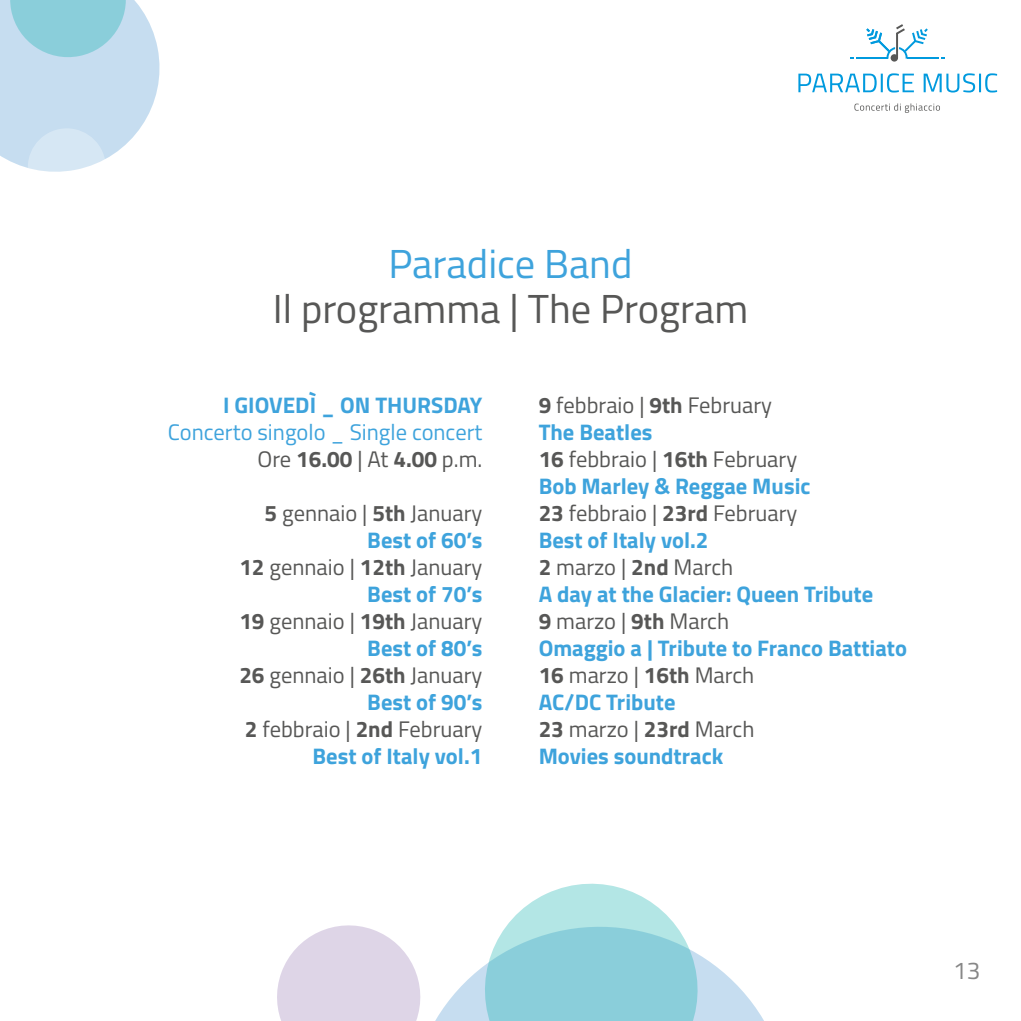
<style>
.page{position:relative;width:1021px;height:1021px;background:#fff}
.page>*{position:absolute;margin:0;border:0;box-sizing:border-box;transform-origin:0 0}
.t1{font:40.5px "Titillium Web";color:#575756}
.t2{font:40.5px "Titillium Web";color:#3ea3dc}
.t3{font:24.3px "Titillium Web";color:#878787}
.t4{font:700 22.5px/27px "Titillium Web";color:#3ea3dc}
.t5{font:22.5px/27px "Titillium Web";color:#575756;text-align:right}
.t6{font:22.5px/27px "Titillium Web";color:#3ea3dc;text-align:right}
.s1{color:#575756}
.s2{font-weight:700;color:#575756}
.s3{font-weight:700}
.s4{font-weight:700;color:#3ea3dc}
.s5{font-weight:400;color:#575756}
</style>
<div class="page">
<svg style="left:890px;top:54px;width:8px;height:8px"></svg>
<hr style="left:855px;top:57px;width:32px;height:2px;background:#009ade">
<svg style="left:866px;top:24px;width:61px;height:35px"></svg>
<hr style="left:906px;top:57px;width:32px;height:2px;background:#009ade">
<svg style="left:854px;top:103px;width:86px;height:10px"></svg>
<svg style="left:798px;top:73px;width:199px;height:19px"></svg>
<svg style="left:436px;top:963px;width:328px;height:57px"></svg>
<svg style="left:470px;top:883px;width:242px;height:137px"></svg>
<svg style="left:277px;top:925px;width:144px;height:95px"></svg>
<svg style="left:0;top:0;width:160px;height:172px;background:#c2dfed"></svg>
<h1 class="t2" style="left:388px;top:234px;width:245px">Paradice Band</h1>
<h1 class="t1" style="left:273px;top:279px;width:477px">Il programma | The Program</h1>
<p class="t4" style="left:223px;top:390px;width:261px">I GIOVEDÌ _ ON THURSDAY</p>
<p class="t6" style="left:168px;top:417px;width:316px">Concerto singolo _ Single concert<br><span class="s1">Ore</span> <span class="s2">16.00</span> <span class="s1">| At</span> <span class="s2">4.00</span> <span class="s1">p.m.</span></p>
<p class="t5" style="left:239px;top:498px;width:244px"><span class="s3">5</span> gennaio | <span class="s3">5th</span> January<br><span class="s4">Best of 60’s<br></span><span class="s3">12</span> gennaio | <span class="s3">12th</span> January<br><span class="s4">Best of 70’s<br></span><span class="s3">19</span> gennaio | <span class="s3">19th</span> January<br><span class="s4">Best of 80’s<br></span><span class="s3">26</span> gennaio | <span class="s3">26th</span> January<br><span class="s4">Best of 90’s<br></span><span class="s3">2</span> febbraio | <span class="s3">2nd</span> February<br><span class="s4">Best of Italy vol.1</span></p>
<p class="t4" style="left:538px;top:390px;width:370px"><span class="s1">9</span> <span class="s5">febbraio |</span> <span class="s1">9th</span> <span class="s5">February<br></span>The Beatles<br><span class="s1">16</span> <span class="s5">febbraio |</span> <span class="s1">16th</span> <span class="s5">February<br></span>Bob Marley &amp; Reggae Music<br><span class="s1">23</span> <span class="s5">febbraio |</span> <span class="s1">23rd</span> <span class="s5">February<br></span>Best of Italy vol.2<br><span class="s1">2</span> <span class="s5">marzo |</span> <span class="s1">2nd</span> <span class="s5">March<br></span>A day at the Glacier: Queen Tribute<br><span class="s1">9</span> <span class="s5">marzo |</span> <span class="s1">9th</span> <span class="s5">March<br></span>Omaggio a | Tribute to Franco Battiato<br><span class="s1">16</span> <span class="s5">marzo |</span> <span class="s1">16th</span> <span class="s5">March<br></span>AC/DC Tribute<br><span class="s1">23</span> <span class="s5">marzo |</span> <span class="s1">23rd</span> <span class="s5">March<br></span>Movies soundtrack</p>
<p class="t3" style="left:953px;top:952px;width:29px">13</p>
</div>
